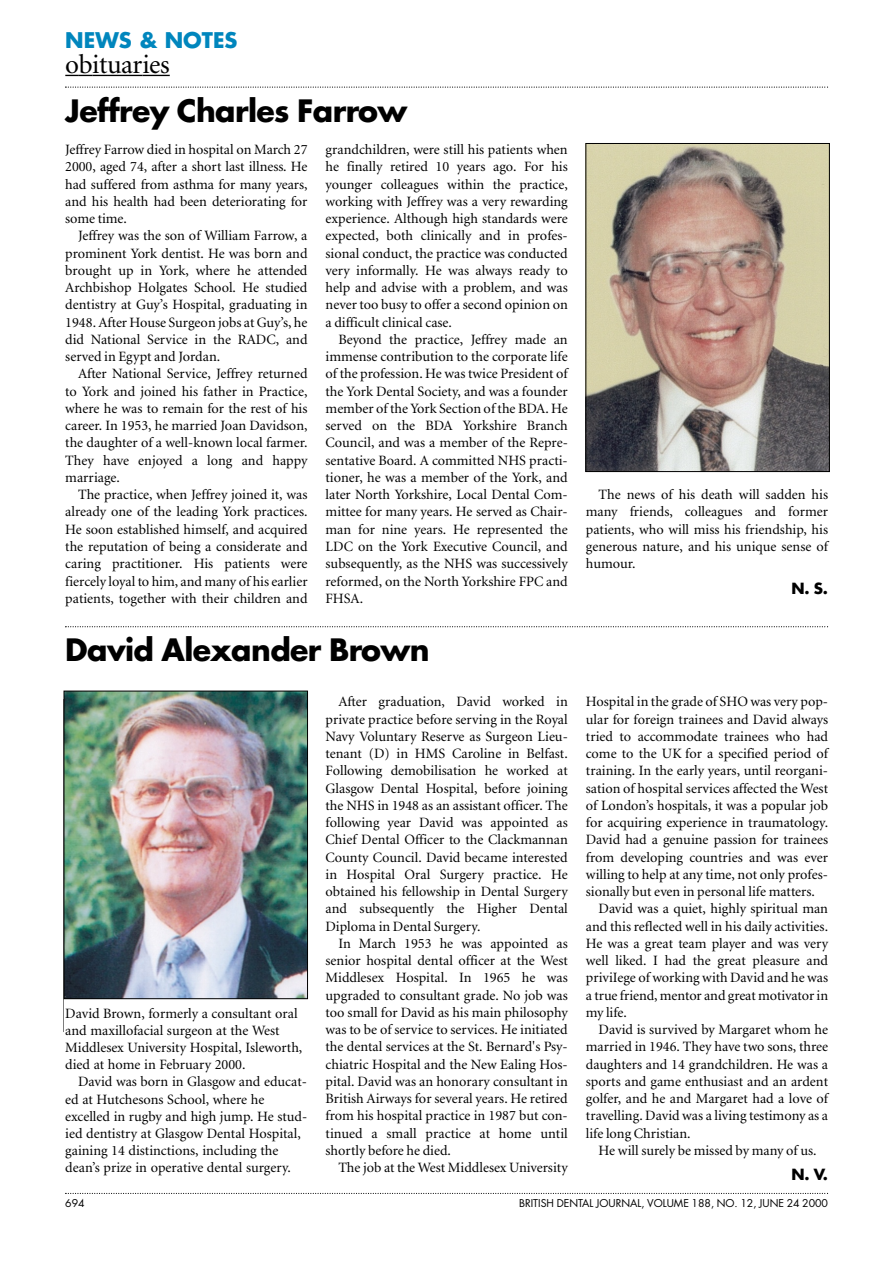
<style>
.page{position:relative;width:893px;height:1262px;background:#fff}
.page>*{position:absolute;margin:0;border:0;box-sizing:border-box;transform-origin:0 0}
.t1{font:700 30px "Futura";letter-spacing:-.02em;color:#000}
.t2{font:27px "Minion";letter-spacing:-.015em;color:#000}
.t3{font:700 21px "Futura";color:#0086bd}
.t4{font:700 15px "Futura";color:#000}
.t5{font:14.25px/17.2px "Minion";color:#000;text-align:justify}
.t6{font:10.5px "Futura";color:#000}
</style>
<div class="page">
<svg style="left:65px;top:1192px;width:763px;height:2px"></svg>
<svg style="left:65px;top:75px;width:42px;height:1px"></svg>
<hr style="left:107px;top:75px;width:35px;height:1px;background:#000">
<svg style="left:142px;top:75px;width:28px;height:1px"></svg>
<svg style="left:65px;top:626px;width:763px;height:1px"></svg>
<svg style="left:65px;top:87px;width:763px;height:1px"></svg>
<img style="left:587px;top:145px;width:240px;height:325px">
<div style="left:585px;top:143px;width:244px;height:329px;border:1px solid #000"></div>
<img style="left:66px;top:693px;width:240px;height:303px">
<div style="left:64px;top:691px;width:244px;height:307px;border:1px solid #000"></div>
<h3 class="t3" style="left:65px;top:31px;width:174px">NEWS &amp; NOTES</h3>
<h2 class="t2" style="left:65px;top:54px;width:106px">obituaries</h2>
<h1 class="t1" style="left:65px;top:97px;width:343px">Jeffrey Charles Farrow</h1>
<p class="t5" style="left:65px;top:142px;width:244px">Jeffrey Farrow died in hospital on March 27<br>2000, aged 74, after a short last illness. He had suffered from asthma for many years, and his health had been deteriorating for some time.</p>
<p class="t5" style="left:65px;top:228px;width:244px;text-indent:13px">Jeffrey was the son of William Farrow, a prominent York dentist. He was born and brought up in York, where he attended Archbishop Holgates School. He studied dentistry at Guy’s Hospital, graduating in 1948. After House Surgeon jobs at Guy’s, he did National Service in the RADC, and served in Egypt and Jordan.</p>
<p class="t5" style="left:65px;top:366px;width:244px;text-indent:13px">After National Service, Jeffrey returned to York and joined his father in Practice, where he was to remain for the rest of his career. In 1953, he married Joan Davidson, the daughter of a well-known local farmer.<br>They have enjoyed a long and happy marriage.</p>
<p class="t5" style="left:65px;top:487px;width:244px;text-indent:13px">The practice, when Jeffrey joined it, was already one of the leading York practices.<br>He soon established himself, and acquired the reputation of being a considerate and caring practitioner. His patients were fiercely loyal to him, and many of his earlier patients, together with their children and</p>
<p class="t5" style="left:325px;top:142px;width:244px">grandchildren, were still his patients when he finally retired 10 years ago. For his younger colleagues within the practice, working with Jeffrey was a very rewarding experience. Although high standards were expected, both clinically and in profes&shy;sional conduct, the practice was conducted very informally. He was always ready to help and advise with a problem, and was never too busy to offer a second opinion on a difficult clinical case.</p>
<p class="t5" style="left:325px;top:332px;width:244px;text-indent:13px">Beyond the practice, Jeffrey made an immense contribution to the corporate life of the profession. He was twice President of the York Dental Society, and was a founder member of the York Section of the BDA. He served on the BDA Yorkshire Branch Council, and was a member of the Repre&shy;sentative Board. A committed NHS practi&shy;tioner, he was a member of the York, and later North Yorkshire, Local Dental Com&shy;mittee for many years. He served as Chair&shy;man for nine years. He represented the LDC on the York Executive Council, and subsequently, as the NHS was successively reformed, on the North Yorkshire FPC and FHSA.</p>
<h1 class="t1" style="left:65px;top:636px;width:366px">David Alexander Brown</h1>
<p class="t5" style="left:65px;top:1006px;width:238px;text-align:left">David Brown, formerly a consultant oral and maxillofacial surgeon at the West Middlesex University Hospital, Isleworth, died at home in February 2000.</p>
<p class="t5" style="left:65px;top:1074px;width:243px;text-align:left;text-indent:13px">David was born in Glasgow and educat&shy;ed at Hutchesons School, where he excelled in rugby and high jump. He stud&shy;ied dentistry at Glasgow Dental Hospital, gaining 14 distinctions, including the dean’s prize in operative dental surgery.</p>
<p class="t5" style="left:325px;top:694px;width:244px;text-indent:13px">After graduation, David worked in private practice before serving in the Royal Navy Voluntary Reserve as Surgeon Lieu&shy;tenant (D) in HMS Caroline in Belfast.<br>Following demobilisation he worked at Glasgow Dental Hospital, before joining the NHS in 1948 as an assistant officer. The following year David was appointed as Chief Dental Officer to the Clackmannan County Council. David became interested in Hospital Oral Surgery practice. He obtained his fellowship in Dental Surgery and subsequently the Higher Dental Diploma in Dental Surgery.</p>
<p class="t5" style="left:325px;top:936px;width:244px;text-indent:13px">In March 1953 he was appointed as senior hospital dental officer at the West Middlesex Hospital. In 1965 he was upgraded to consultant grade. No job was too small for David as his main philosophy was to be of service to services. He initiated the dental services at the St. Bernard's Psy&shy;chiatric Hospital and the New Ealing Hos&shy;pital. David was an honorary consultant in British Airways for several years. He retired from his hospital practice in 1987 but con&shy;tinued a small practice at home until shortly before he died.</p>
<p class="t5" style="left:338px;top:1160px;width:231px">The job at the West Middlesex University</p>
<p class="t5" style="left:586px;top:487px;width:244px;text-indent:13px">The news of his death will sadden his many friends, colleagues and former patients, who will miss his friendship, his generous nature, and his unique sense of humour.</p>
<p class="t4" style="left:791px;top:581px;width:38px">N. S.</p>
<p class="t5" style="left:586px;top:694px;width:244px">Hospital in the grade of SHO was very pop-</p>
<p class="t5" style="left:586px;top:711px;width:244px">ular for foreign trainees and David always</p>
<p class="t5" style="left:586px;top:729px;width:244px">tried to accommodate trainees who had</p>
<p class="t5" style="left:586px;top:746px;width:244px">come to the UK for a specified period of</p>
<p class="t5" style="left:586px;top:763px;width:244px">training. In the early years, until reorgani-</p>
<p class="t5" style="left:586px;top:780px;width:244px">sation of hospital services affected the West</p>
<p class="t5" style="left:586px;top:798px;width:244px">of London’s hospitals, it was a popular job</p>
<p class="t5" style="left:586px;top:815px;width:244px">for acquiring experience in traumatology.</p>
<p class="t5" style="left:586px;top:832px;width:244px">David had a genuine passion for trainees</p>
<p class="t5" style="left:586px;top:849px;width:244px">from developing countries and was ever</p>
<p class="t5" style="left:586px;top:867px;width:244px">willing to help at any time, not only profes-</p>
<p class="t5" style="left:586px;top:884px;width:230px">sionally but even in personal life matters.</p>
<p class="t5" style="left:598px;top:901px;width:231px">David was a quiet, highly spiritual man</p>
<p class="t5" style="left:586px;top:918px;width:244px">and this reflected well in his daily activities.</p>
<p class="t5" style="left:586px;top:936px;width:244px">He was a great team player and was very</p>
<p class="t5" style="left:586px;top:953px;width:244px">well liked. I had the great pleasure and</p>
<p class="t5" style="left:586px;top:970px;width:244px">priviIege of working with David and he was</p>
<p class="t5" style="left:586px;top:987px;width:244px">a true friend, mentor and great motivator in</p>
<p class="t5" style="left:586px;top:1005px;width:42px">my life.</p>
<p class="t5" style="left:598px;top:1022px;width:231px">David is survived by Margaret whom he</p>
<p class="t5" style="left:586px;top:1039px;width:244px">married in 1946. They have two sons, three</p>
<p class="t5" style="left:586px;top:1056px;width:244px">daughters and 14 grandchildren. He was a</p>
<p class="t5" style="left:586px;top:1074px;width:244px">sports and game enthusiast and an ardent</p>
<p class="t5" style="left:586px;top:1091px;width:244px">golfer, and he and Margaret had a love of</p>
<p class="t5" style="left:586px;top:1108px;width:244px">travelling. David was a living testimony as a</p>
<p class="t5" style="left:586px;top:1125px;width:106px">life long Christian.</p>
<p class="t5" style="left:598px;top:1143px;width:219px">He will surely be missed by many of us.</p>
<p class="t4" style="left:791px;top:1167px;width:38px">N. V.</p>
<p class="t6" style="left:65px;top:1198px;width:21px">694</p>
<p class="t6" style="left:519px;top:1198px;width:310px">BRITISH DENTAL JOURNAL, VOLUME 188, NO. 12, JUNE 24 2000</p>
</div>
